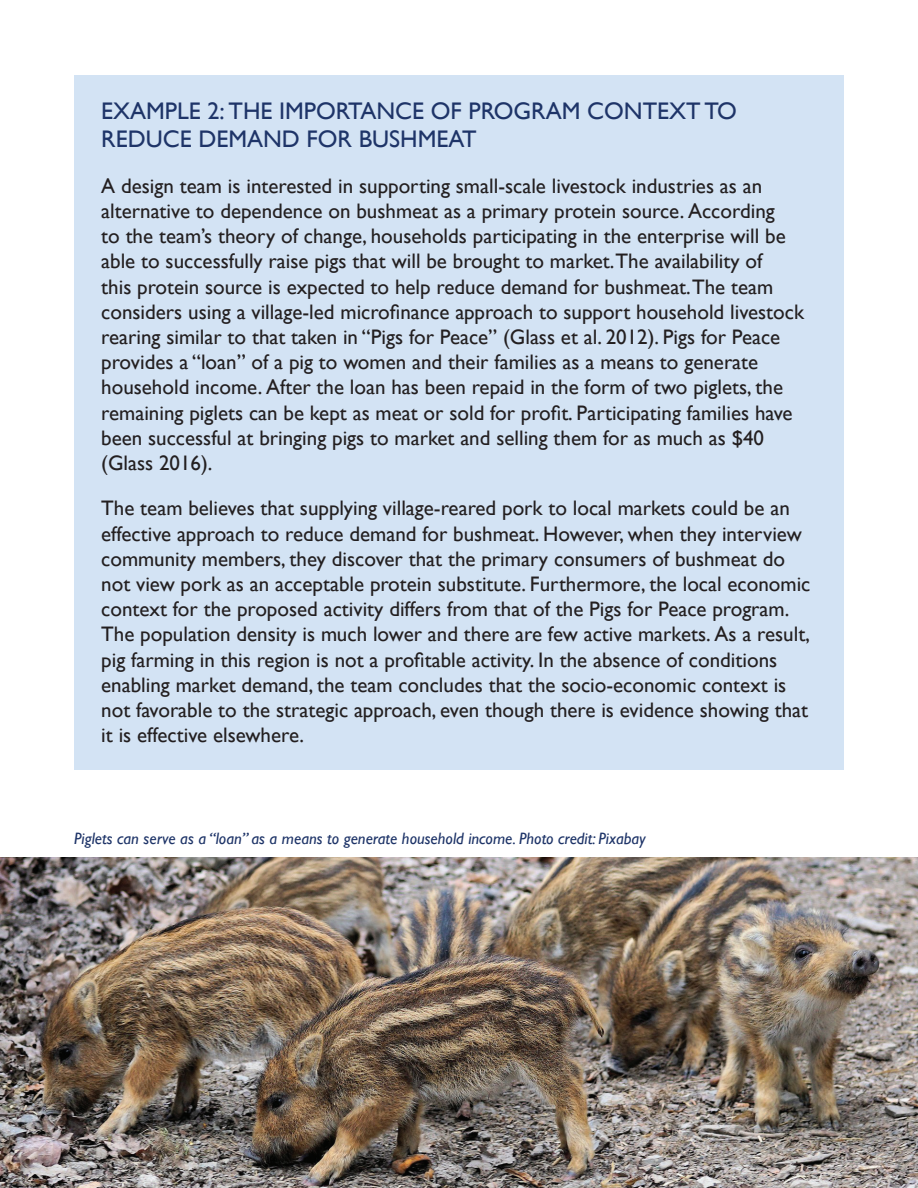
<style>
.page{position:relative;width:918px;height:1188px;background:#fff}
.page>*{position:absolute;margin:0;border:0;box-sizing:border-box;transform-origin:0 0}
.t1{font:24px/28.8px "Gill Sans";color:#1e3468}
.Box_Paragraph{font:21px/25.2px "Gill Sans";color:#231f20}
.Caption_-_Photos{font:italic 16.5px "Gill Sans";color:#1e3468}
</style>
<div class="page">
<div style="left:74px;top:75px;width:770px;height:694px;background:#d3e3f4"></div>
<img style="left:0;top:858px;width:918px;height:330px">
<h3 class="t1" style="left:101px;top:96px;width:635px;text-indent:106px">2: THE IMPORTANCE OF PROGRAM CONTEXT TO<br>REDUCE DEMAND FOR BUSHMEAT</h3>
<p class="Box_Paragraph" style="left:101px;top:173px;width:704px">A design team is interested in supporting small-scale livestock industries as an alternative to dependence on bushmeat as a primary protein source. According<br>to the team’s theory of change, households participating in the enterprise will be able to successfully raise pigs that will be brought to market.The availability of<br>this protein source is expected to help reduce demand for bushmeat.The team considers using a village-led microfinance approach to support household livestock rearing similar to that taken in “Pigs for Peace” (Glass et al. 2012). Pigs for Peace provides a “loan” of a pig to women and their families as a means to generate household income. After the loan has been repaid in the form of two piglets, the remaining piglets can be kept as meat or sold for profit. Participating families have been successful at bringing pigs to market and selling them for as much as $40 (Glass 2016).</p>
<p class="Box_Paragraph" style="left:101px;top:496px;width:711px">The team believes that supplying village-reared pork to local markets could be an effective approach to reduce demand for bushmeat. However, when they interview community members, they discover that the primary consumers of bushmeat do not view pork as an acceptable protein substitute. Furthermore, the local economic context for the proposed activity differs from that of the Pigs for Peace program.<br>The population density is much lower and there are few active markets. As a result, pig farming in this region is not a profitable activity. In the absence of conditions enabling market demand, the team concludes that the socio-economic context is not favorable to the strategic approach, even though there is evidence showing that it is effective elsewhere.</p>
<h3 class="t1" style="left:101px;top:96px;width:45px">Example</h3>
<p class="Caption_-_Photos" style="left:74px;top:829px;width:573px">Piglets can serve as a “loan” as a means to generate household income. Photo credit: Pixabay</p>
</div>
